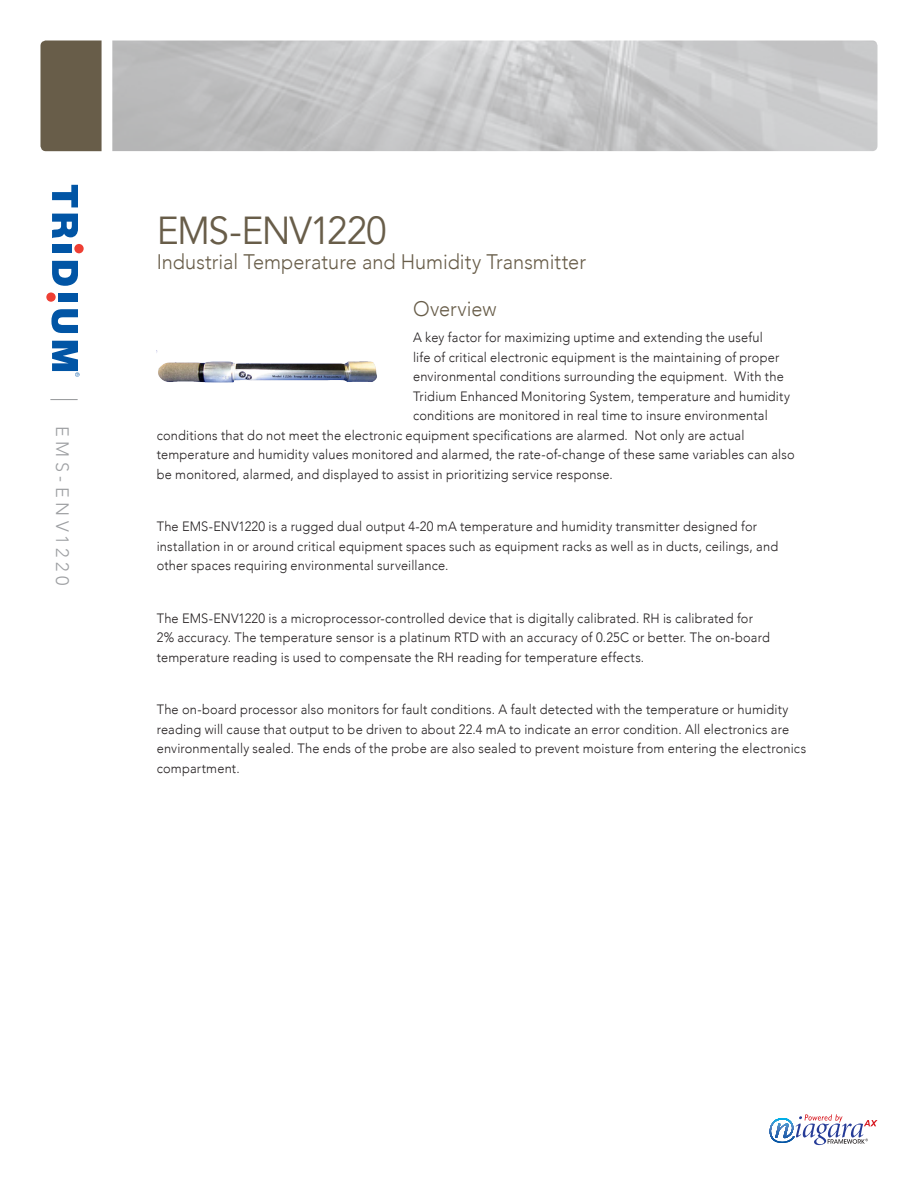
<style>
.page{position:relative;width:918px;height:1188px;background:#fff}
.page>*{position:absolute;margin:0;border:0;box-sizing:border-box;transform-origin:0 0}
.Headline{font:39px "Avenir LT Com";letter-spacing:-.04em;color:#685d49;scale:.95 1}
.Subhead{font:300 21px "Avenir LT Com";color:#685d49;scale:.95 1}
.Side_ID{font:300 18px "Avenir LT Com";letter-spacing:.235em;color:#9d9fa2}
.Body_Text{font:300 13.5px/19.5px "Avenir LT Com";letter-spacing:.015em;color:#231f20;scale:.95 1}
</style>
<div class="page">
<img style="left:112px;top:40px;width:766px;height:111px">
<div style="left:40px;top:40px;width:62px;height:111px;background:#685d49"></div>
<svg style="left:770px;top:1114px;width:108px;height:31px"></svg>
<svg style="left:52px;top:185px;width:26px;height:22px"></svg>
<svg style="left:52px;top:214px;width:26px;height:24px"></svg>
<div style="left:52px;top:245px;width:19px;height:8px;background:#0155a5"></div>
<svg style="left:52px;top:261px;width:26px;height:25px"></svg>
<div style="left:59px;top:293px;width:19px;height:8px;background:#0155a5"></div>
<svg style="left:51px;top:309px;width:27px;height:24px"></svg>
<div style="left:74px;top:244px;width:10px;height:9px;background:#ee3f34;border-radius:50%"></div>
<div style="left:46px;top:293px;width:10px;height:9px;background:#ee3f34;border-radius:50%"></div>
<svg style="left:52px;top:341px;width:27px;height:36px"></svg>
<svg style="left:50px;top:399px;width:28px;height:1px"></svg>
<img style="left:157px;top:351px;width:220px;height:32px">
<p class="Side_ID" style="left:73px;top:426px;width:161px;rotate:90deg">EMS-ENV1220</p>
<p class="Headline" style="left:157px;top:208px;width:244px">EMS-ENV1220</p>
<p class="Subhead" style="left:157px;top:250px;width:453px">Industrial Temperature and Humidity Transmitter</p>
<p class="Subhead" style="left:413px;top:296px;width:89px">Overview</p>
<p class="Body_Text" style="left:413px;top:328px;width:370px">A key factor for maximizing uptime and extending the useful</p>
<p class="Body_Text" style="left:413px;top:347px;width:387px">life of critical electronic equipment is the maintaining of proper</p>
<p class="Body_Text" style="left:413px;top:367px;width:392px">environmental conditions surrounding the equipment. With the</p>
<p class="Body_Text" style="left:413px;top:386px;width:398px">Tridium Enhanced Monitoring System, temperature and humidity</p>
<p class="Body_Text" style="left:413px;top:406px;width:375px">conditions are monitored in real time to insure environmental</p>
<p class="Body_Text" style="left:157px;top:425px;width:620px">conditions that do not meet the electronic equipment specifications are alarmed. Not only are actual</p>
<p class="Body_Text" style="left:157px;top:445px;width:673px">temperature and humidity values monitored and alarmed, the rate-of-change of these same variables can also</p>
<p class="Body_Text" style="left:157px;top:464px;width:482px">be monitored, alarmed, and displayed to assist in prioritizing service response.</p>
<p class="Body_Text" style="left:157px;top:517px;width:656px">The EMS-ENV1220 is a rugged dual output 4-20 mA temperature and humidity transmitter designed for installation in or around critical equipment spaces such as equipment racks as well as in ducts, ceilings, and other spaces requiring environmental surveillance.</p>
<p class="Body_Text" style="left:157px;top:608px;width:647px">The EMS-ENV1220 is a microprocessor-controlled device that is digitally calibrated. RH is calibrated for<br>2% accuracy. The temperature sensor is a platinum RTD with an accuracy of 0.25C or better. The on-board temperature reading is used to compensate the RH reading for temperature effects.</p>
<p class="Body_Text" style="left:157px;top:700px;width:685px">The on-board processor also monitors for fault conditions. A fault detected with the temperature or humidity reading will cause that output to be driven to about 22.4 mA to indicate an error condition. All electronics are environmentally sealed. The ends of the probe are also sealed to prevent moisture from entering the electronics compartment.</p>
</div>
